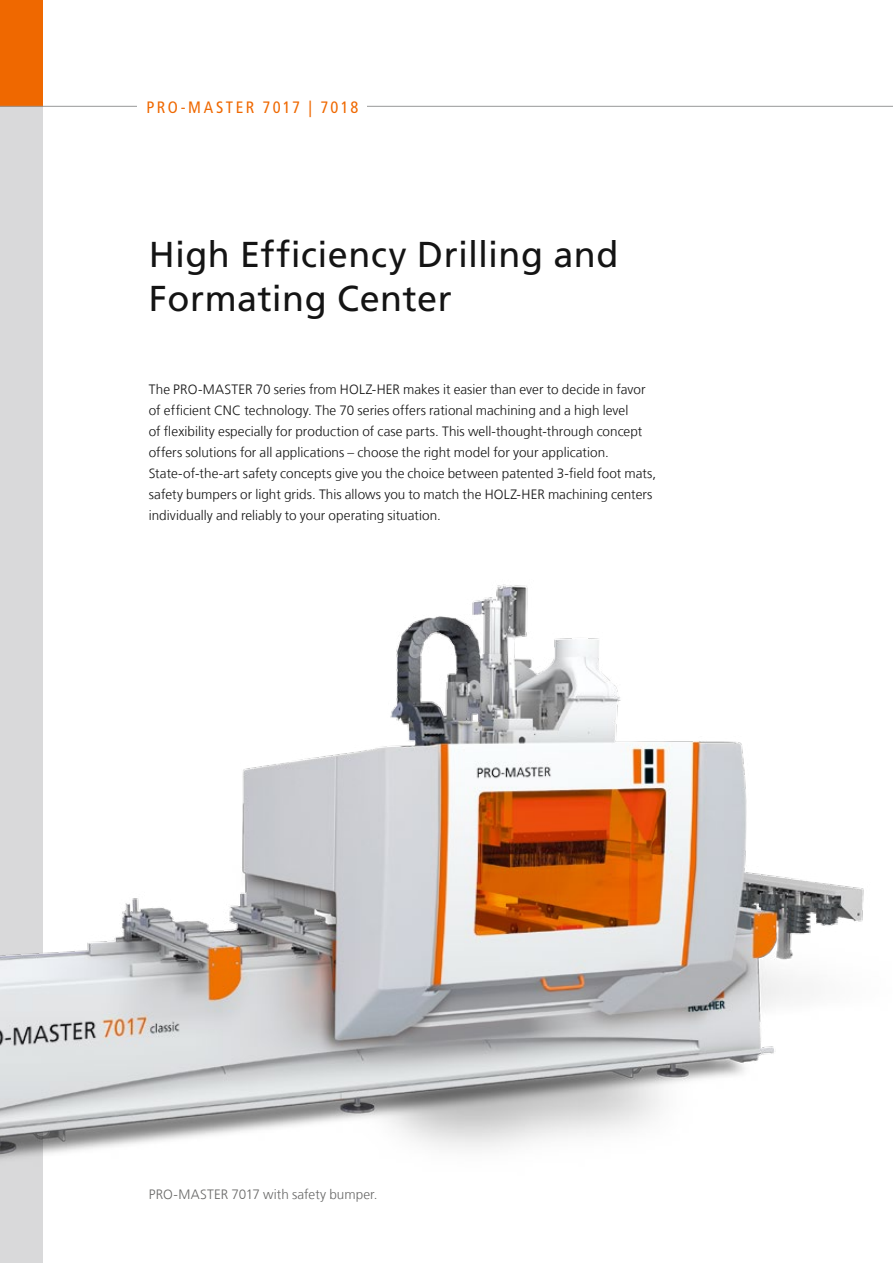
<style>
.page{position:relative;width:893px;height:1263px;background:#fff}
.page>*{position:absolute;margin:0;border:0;box-sizing:border-box;transform-origin:0 0}
.t1{font:36px/43.5px "Frutiger LT Com";letter-spacing:.015em;color:#141414}
.t2{font:condensed 16.5px "Frutiger";letter-spacing:.14em;color:#ef6800}
.t3{font:300 13.5px/21px "Frutiger LT Com";letter-spacing:.005em;color:#141414}
.t4{font:300 13.5px "Frutiger LT Com";letter-spacing:.005em;color:#686867}
</style>
<div class="page">
<div style="left:0;top:0;width:43px;height:1263px;background:#d9d9da"></div>
<img style="left:0;top:584px;width:864px;height:575px">
<div style="left:0;top:0;width:43px;height:106px;background:#ef6800"></div>
<p class="t2" style="left:146px;top:98px;width:213px">PRO-MASTER 7017 | 7018</p>
<h1 class="t1" style="left:149px;top:233px;width:471px">High Efficiency Drilling and<br>Formating Center</h1>
<p class="t3" style="left:149px;top:378px;width:509px">The PRO-MASTER 70 series from HOLZ-HER makes it easier than ever to decide in favor of efficient CNC technology. The 70 series offers rational machining and a high level<br>of flexibility especially for production of case parts. This well-thought-through concept offers solutions for all applications – choose the right model for your application.<br>State-of-the-art safety concepts give you the choice between patented 3-field foot mats, safety bumpers or light grids. This allows you to match the HOLZ-HER machining centers individually and reliably to your operating situation.</p>
<p class="t4" style="left:149px;top:1186px;width:230px">PRO-MASTER 7017 with safety bumper.</p>
</div>
